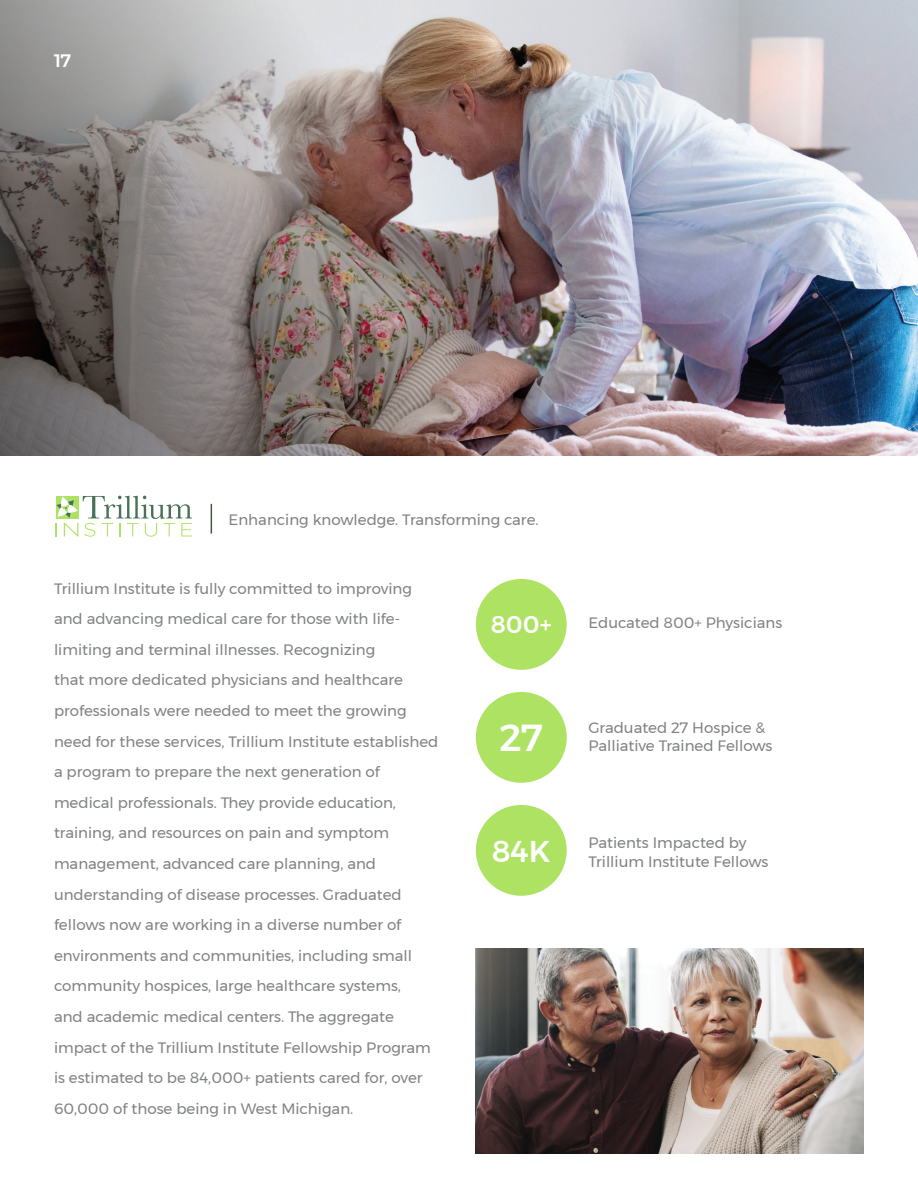
<style>
.page{position:relative;width:918px;height:1188px;background:#fff}
.page>*{position:absolute;margin:0;border:0;box-sizing:border-box;transform-origin:0 0}
.Subhead{font:500 37.5px "Montserrat";color:#fff}
.Subhead-2{font:500 30px "Montserrat";color:#fff}
.Subhead-3{font:500 23.85px "Montserrat";color:#fff}
.t1{font:500 18px "Montserrat";color:#fff}
.Copy{font:15px/30.6px "Montserrat";color:#808285}
</style>
<div class="page">
<hr style="left:211px;top:504px;width:1px;height:30px;background:#3d5c3b">
<svg style="left:56px;top:496px;width:136px;height:41px"></svg>
<img style="left:542px;top:0;width:376px;height:456px">
<img style="left:476px;top:949px;width:388px;height:205px">
<img style="left:0;top:0;width:542px;height:456px">
<div style="left:476px;top:579px;width:91px;height:91px;background:#aee262;border-radius:50%"></div>
<div style="left:476px;top:805px;width:91px;height:91px;background:#aee262;border-radius:50%"></div>
<div style="left:476px;top:692px;width:91px;height:91px;background:#aee262;border-radius:50%"></div>
<p class="t1" style="left:54px;top:47px;width:19px">17</p>
<p class="Copy" style="left:229px;top:504px;width:312px">Enhancing knowledge. Transforming care.</p>
<p class="Copy" style="left:54px;top:573px;width:386px">Trillium Institute is fully committed to improving and advancing medical care for those with life&shy;limiting and terminal illnesses. Recognizing<br>that more dedicated physicians and healthcare professionals were needed to meet the growing need for these services, Trillium Institute established a program to prepare the next generation of medical professionals. They provide education, training, and resources on pain and symptom management, advanced care planning, and understanding of disease processes. Graduated fellows now are working in a diverse number of environments and communities, including small community hospices, large healthcare systems,<br>and academic medical centers. The aggregate impact of the Trillium Institute Fellowship Program is estimated to be 84,000+ patients cared for, over 60,000 of those being in West Michigan.</p>
<p class="Subhead-3" style="left:491px;top:606px;width:62px">800+</p>
<p class="Copy" style="left:588px;top:608px;width:195px">Educated 800+ Physicians</p>
<p class="Subhead" style="left:499px;top:709px;width:45px">27</p>
<p class="Copy" style="left:588px;top:718px;width:186px;line-height:18.6px">Graduated 27 Hospice &amp;<br>Palliative Trained Fellows</p>
<p class="Subhead-2" style="left:492px;top:828px;width:60px">84K</p>
<p class="Copy" style="left:588px;top:828px;width:160px">Patients Impacted by</p>
<p class="Copy" style="left:588px;top:846px;width:182px">Trillium Institute Fellows</p>
</div>
